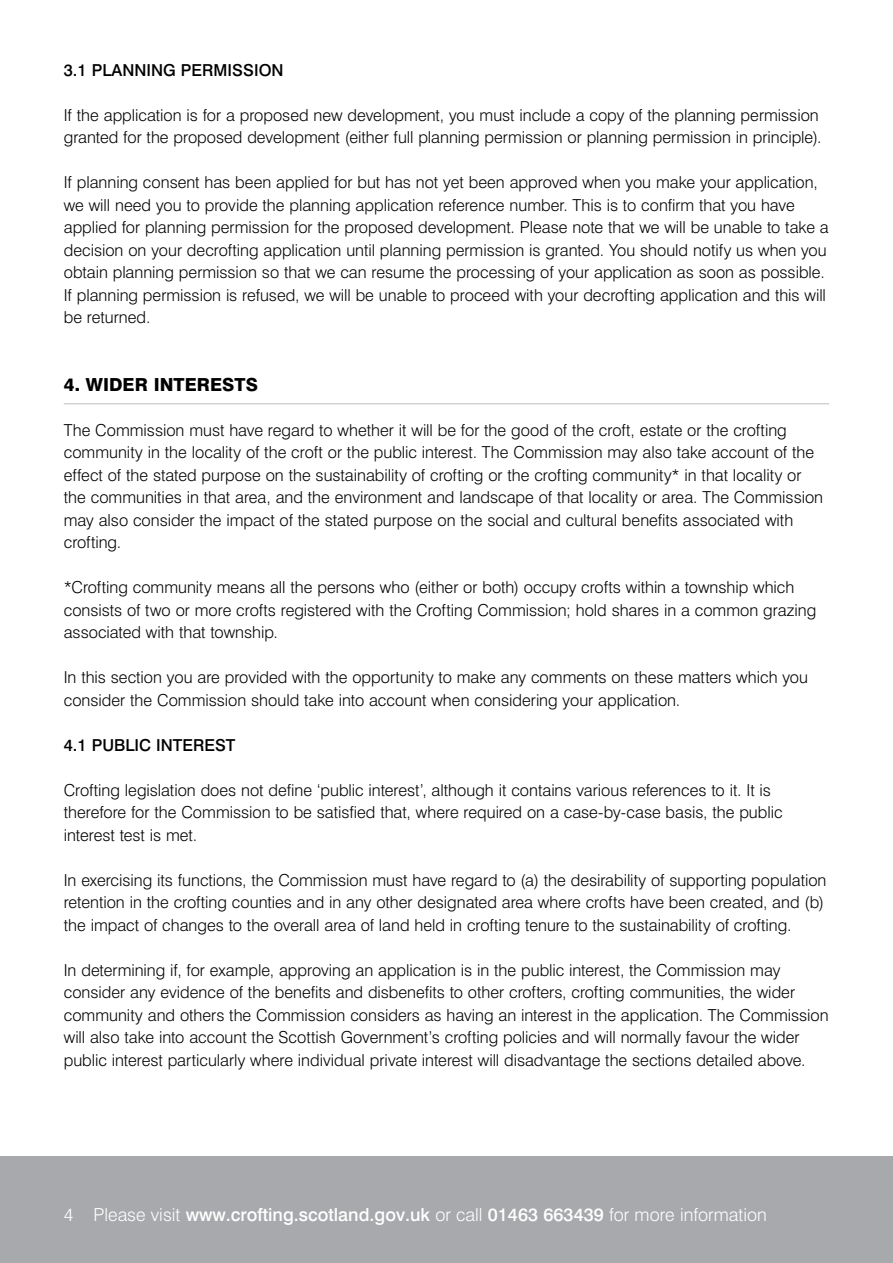
<style>
.page{position:relative;width:893px;height:1263px;background:#fff}
.page>*{position:absolute;margin:0;border:0;box-sizing:border-box;transform-origin:0 0}
.t1{font:500 18px "Swiss 721 BT";color:#fff}
.t2{font:800 18px "Swiss 721 BT";color:#000}
.t3{font:300 16.5px/22.5px "Swiss 721 BT";color:#000}
.t4{font:500 16.5px "Swiss 721 BT";color:#000}
.s1{font-weight:300}
</style>
<div class="page">
<div style="left:0;top:1157px;width:893px;height:106px;background:#a7a9ac"></div>
<hr style="left:64px;top:403px;width:765px;height:1px;background:#bcbec0">
<p class="t4" style="left:64px;top:60px;width:221px">3.1 PLANNING PERMISSION</p>
<p class="t3" style="left:64px;top:103px;width:759px">If the application is for a proposed new development, you must include a copy of the planning permission granted for the proposed development (either full planning permission or planning permission in principle).</p>
<p class="t3" style="left:64px;top:171px;width:766px">If planning consent has been applied for but has not yet been approved when you make your application, we will need you to provide the planning application reference number. This is to confirm that you have applied for planning permission for the proposed development. Please note that we will be unable to take a decision on your decrofting application until planning permission is granted. You should notify us when you obtain planning permission so that we can resume the processing of your application as soon as possible.<br>If planning permission is refused, we will be unable to proceed with your decrofting application and this will be returned.</p>
<p class="t2" style="left:64px;top:373px;width:196px">4. WIDER INTERESTS</p>
<p class="t3" style="left:64px;top:418px;width:761px">The Commission must have regard to whether it will be for the good of the croft, estate or the crofting community in the locality of the croft or the public interest. The Commission may also take account of the effect of the stated purpose on the sustainability of crofting or the crofting community* in that locality or the communities in that area, and the environment and landscape of that locality or area. The Commission may also consider the impact of the stated purpose on the social and cultural benefits associated with crofting.</p>
<p class="t3" style="left:64px;top:576px;width:754px">*Crofting community means all the persons who (either or both) occupy crofts within a township which consists of two or more crofts registered with the Crofting Commission; hold shares in a common grazing associated with that township.</p>
<p class="t3" style="left:64px;top:666px;width:746px">In this section you are provided with the opportunity to make any comments on these matters which you consider the Commission should take into account when considering your application.</p>
<p class="t4" style="left:64px;top:735px;width:173px">4.1 PUBLIC INTEREST</p>
<p class="t3" style="left:64px;top:778px;width:720px">Crofting legislation does not define ‘public interest’, although it contains various references to it. It is therefore for the Commission to be satisfied that, where required on a case-by-case basis, the public interest test is met.</p>
<p class="t3" style="left:64px;top:868px;width:764px">In exercising its functions, the Commission must have regard to (a) the desirability of supporting population retention in the crofting counties and in any other designated area where crofts have been created, and (b) the impact of changes to the overall area of land held in crofting tenure to the sustainability of crofting.</p>
<p class="t3" style="left:64px;top:958px;width:766px">In determining if, for example, approving an application is in the public interest, the Commission may consider any evidence of the benefits and disbenefits to other crofters, crofting communities, the wider community and others the Commission considers as having an interest in the application. The Commission will also take into account the Scottish Government’s crofting policies and will normally favour the wider public interest particularly where individual private interest will disadvantage the sections detailed above.</p>
<p class="t1" style="left:64px;top:1203px;width:704px"><span class="s1">4 Please visit</span> www.crofting.scotland.gov.uk <span class="s1">or call</span> 01463 663439 <span class="s1">for more information</span></p>
</div>
